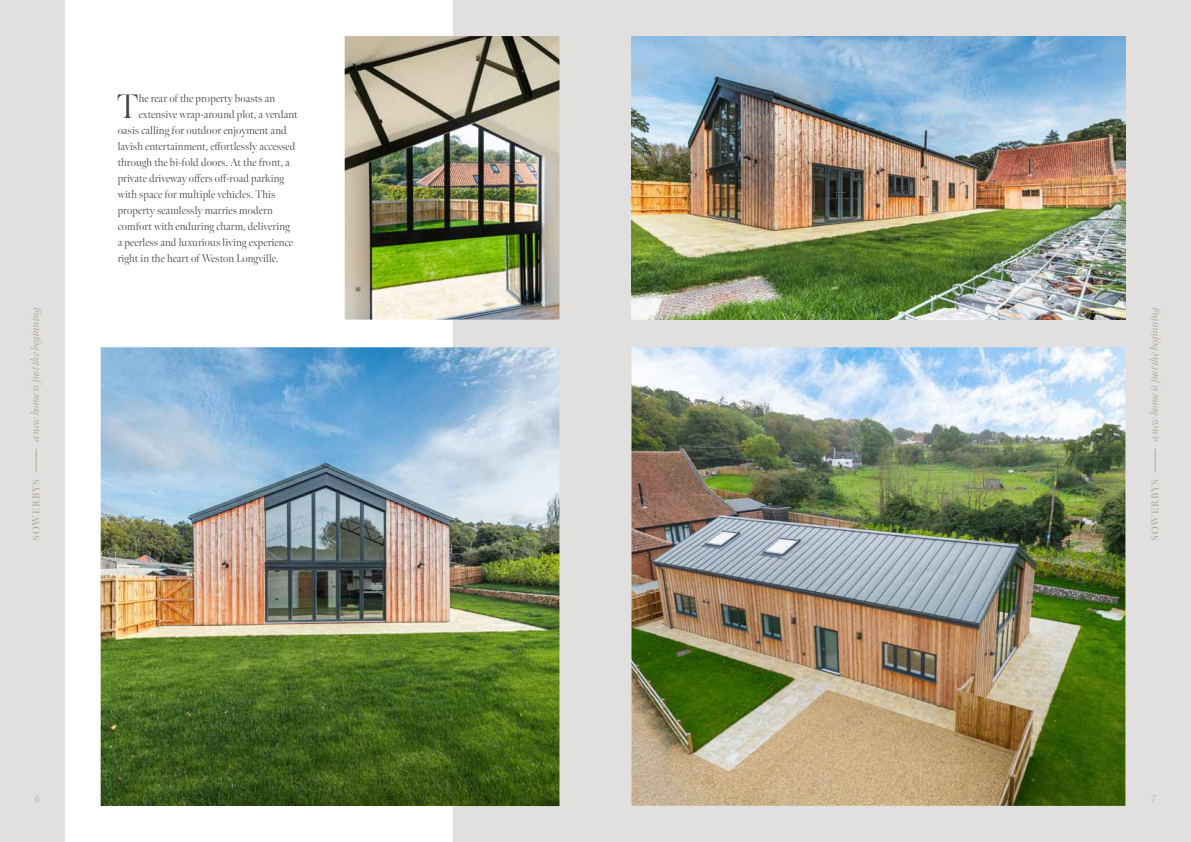
<style>
.page{position:relative;width:1191px;height:842px;background:#fff}
.page>*{position:absolute;margin:0;border:0;box-sizing:border-box;transform-origin:0 0}
.t1{font:300 34px "Meno Banner";color:#434141}
.t2{font:300 11px "Meno Banner";letter-spacing:.01em;color:#434141}
.t3{font:italic 11px "Meno Banner";letter-spacing:-.01em;color:#ada8a0}
.t4{font:600 10px "Meno Banner";letter-spacing:.08em;color:#ada8a0}
.t5{font:300 10px "Quasimoda";color:#ada8a0}
</style>
<div class="page">
<div style="left:0;top:0;width:595px;height:842px;background:#e2e0df"></div>
<div style="left:595px;top:0;width:596px;height:842px;background:#e2e0df"></div>
<svg style="left:36px;top:449px;width:1px;height:22px"></svg>
<svg style="left:1155px;top:449px;width:1px;height:22px"></svg>
<div style="left:65px;top:0;width:387px;height:842px;background:#fff"></div>
<img style="left:101px;top:347px;width:458px;height:459px">
<img style="left:345px;top:36px;width:214px;height:284px">
<img style="left:631px;top:36px;width:494px;height:284px">
<img style="left:631px;top:347px;width:494px;height:459px">
<h1 class="t1" style="left:117px;top:86px;width:23px">T</h1>
<p class="t2" style="left:139px;top:92px;width:138px">he rear of the property boasts an</p>
<p class="t2" style="left:139px;top:108px;width:160px">extensive wrap-around plot, a verdant</p>
<p class="t2" style="left:118px;top:124px;width:170px">oasis calling for outdoor enjoyment and</p>
<p class="t2" style="left:118px;top:140px;width:179px">lavish entertainment, effortlessly accessed</p>
<p class="t2" style="left:118px;top:156px;width:174px">through the bi-fold doors. At the front, a</p>
<p class="t2" style="left:118px;top:172px;width:168px">private driveway offers off-road parking</p>
<p class="t2" style="left:118px;top:188px;width:159px">with space for multiple vehicles. This</p>
<p class="t2" style="left:118px;top:204px;width:157px">property seamlessly marries modern</p>
<p class="t2" style="left:118px;top:220px;width:174px">comfort with enduring charm, delivering</p>
<p class="t2" style="left:118px;top:236px;width:177px">a peerless and luxurious living experience</p>
<p class="t2" style="left:118px;top:252px;width:162px">right in the heart of Weston Longville.</p>
<p class="t3" style="left:29px;top:441px;width:138px;rotate:-90deg">a new home is just the beginning</p>
<p class="t3" style="left:1147px;top:441px;width:138px;rotate:-90deg">a new home is just the beginning</p>
<p class="t4" style="left:30px;top:541px;width:63px;rotate:-90deg">SOWERBYS</p>
<p class="t4" style="left:1149px;top:541px;width:63px;rotate:-90deg">SOWERBYS</p>
<p class="t5" style="left:35px;top:791px;width:7px">6</p>
<p class="t5" style="left:1151px;top:791px;width:6px">7</p>
</div>
